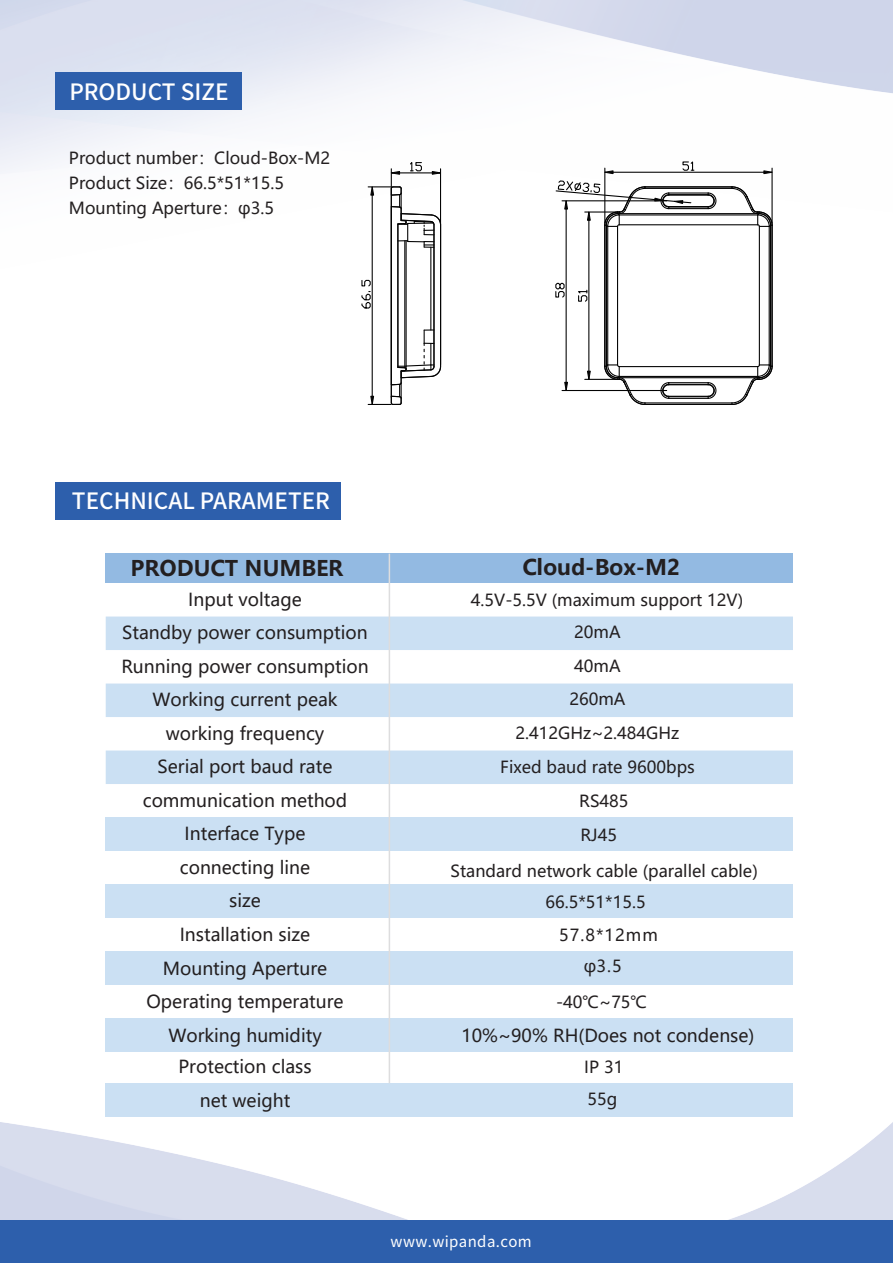
<style>
.page{position:relative;width:893px;height:1263px;background:#fff}
.page>*{position:absolute;margin:0;border:0;box-sizing:border-box;transform-origin:0 0}
.t1{font:500 22.5px "Source Han Sans CN";color:#fff}
.t2{font:700 21.45px "Microsoft Ya Hei";color:#231f20}
.t3{font:17.7px/33.5px "Microsoft Ya Hei";color:#231f20;text-align:center}
.t4{font:16.5px/33.6px "Microsoft Ya Hei";color:#231f20}
.t5{font:16.5px/33.5px "Microsoft Ya Hei";letter-spacing:.06em;color:#231f20}
.t6{font:15px "Source Han Sans CN";letter-spacing:.025em;color:#fff}
</style>
<div class="page">
<img style="left:0;top:0;width:893px;height:1220px">
<div style="left:106px;top:884px;width:687px;height:34px;background:#cbe0f3"></div>
<div style="left:106px;top:554px;width:687px;height:29px;background:#93bae2"></div>
<div style="left:106px;top:616px;width:687px;height:34px;background:#cbe0f3"></div>
<div style="left:106px;top:683px;width:687px;height:34px;background:#cbe0f3"></div>
<div style="left:106px;top:951px;width:687px;height:34px;background:#cbe0f3"></div>
<div style="left:106px;top:1018px;width:687px;height:34px;background:#cbe0f3"></div>
<div style="left:106px;top:1083px;width:687px;height:34px;background:#cbe0f3"></div>
<div style="left:106px;top:750px;width:687px;height:34px;background:#cbe0f3"></div>
<div style="left:106px;top:817px;width:687px;height:34px;background:#cbe0f3"></div>
<div style="left:0;top:1220px;width:893px;height:43px;background:#2d5fac"></div>
<div style="left:56px;top:72px;width:186px;height:38px;background:#2d5fac"></div>
<hr style="left:645px;top:186px;width:87px;height:1px;background:#030303">
<hr style="left:645px;top:188px;width:87px;height:1px;background:#030303">
<hr style="left:669px;top:192px;width:39px;height:2px;background:#030303">
<hr style="left:669px;top:194px;width:39px;height:1px;background:#030303">
<hr style="left:669px;top:195px;width:39px;height:1px;background:#030303">
<hr style="left:604px;top:225px;width:1px;height:141px;background:#030303">
<hr style="left:669px;top:206px;width:39px;height:2px;background:#030303">
<hr style="left:669px;top:208px;width:39px;height:1px;background:#030303">
<hr style="left:606px;top:225px;width:1px;height:141px;background:#030303">
<hr style="left:607px;top:226px;width:1px;height:139px;background:#030303">
<hr style="left:618px;top:213px;width:141px;height:1px;background:#030303">
<hr style="left:619px;top:214px;width:139px;height:1px;background:#030303">
<hr style="left:617px;top:226px;width:1px;height:139px;background:#030303">
<hr style="left:619px;top:224px;width:139px;height:1px;background:#030303">
<svg style="left:660px;top:382px;width:10px;height:17px"></svg>
<svg style="left:707px;top:192px;width:10px;height:18px"></svg>
<svg style="left:707px;top:382px;width:10px;height:17px"></svg>
<svg style="left:731px;top:186px;width:42px;height:42px"></svg>
<hr style="left:759px;top:226px;width:1px;height:139px;background:#030303">
<hr style="left:619px;top:366px;width:139px;height:1px;background:#030303">
<hr style="left:769px;top:226px;width:1px;height:139px;background:#030303">
<hr style="left:619px;top:376px;width:139px;height:1px;background:#030303">
<hr style="left:770px;top:225px;width:1px;height:141px;background:#030303">
<hr style="left:771px;top:225px;width:2px;height:141px;background:#030303">
<hr style="left:618px;top:377px;width:141px;height:1px;background:#030303">
<hr style="left:669px;top:382px;width:39px;height:1px;background:#030303">
<hr style="left:669px;top:384px;width:39px;height:1px;background:#030303">
<svg style="left:731px;top:363px;width:42px;height:43px"></svg>
<svg style="left:604px;top:363px;width:42px;height:43px"></svg>
<hr style="left:669px;top:396px;width:39px;height:1px;background:#030303">
<hr style="left:669px;top:398px;width:39px;height:1px;background:#030303">
<hr style="left:645px;top:402px;width:87px;height:1px;background:#030303">
<hr style="left:645px;top:404px;width:87px;height:1px;background:#030303">
<hr style="left:771px;top:168px;width:2px;height:55px;background:#030303">
<hr style="left:613px;top:172px;width:151px;height:1px;background:#030303">
<svg style="left:763px;top:170px;width:16px;height:5px"></svg>
<hr style="left:585px;top:379px;width:33px;height:1px;background:#030303">
<hr style="left:588px;top:220px;width:1px;height:151px;background:#030303">
<svg style="left:586px;top:370px;width:5px;height:16px"></svg>
<svg style="left:576px;top:290px;width:12px;height:13px"></svg>
<hr style="left:562px;top:390px;width:105px;height:1px;background:#030303">
<hr style="left:566px;top:209px;width:1px;height:173px;background:#030303">
<svg style="left:563px;top:381px;width:6px;height:16px"></svg>
<svg style="left:555px;top:282px;width:10px;height:17px"></svg>
<svg style="left:555px;top:159px;width:139px;height:69px"></svg>
<div style="left:56px;top:482px;width:285px;height:38px;background:#2d5fac"></div>
<svg style="left:361px;top:160px;width:86px;height:251px"></svg>
<hr style="left:389px;top:554px;width:1px;height:529px;background:#ddddde">
<p class="t1" style="left:69px;top:79px;width:161px">PRODUCT SIZE</p>
<p class="t4" style="left:69px;top:145px;width:263px;line-height:25.2px">Product number：Cloud-Box-M2<br>Product Size：66.5*51*15.5<br>Mounting Aperture：φ3.5</p>
<p class="t1" style="left:72px;top:488px;width:260px">TECHNICAL PARAMETER</p>
<p class="t2" style="left:130px;top:553px;width:214px">PRODUCT NUMBER</p>
<p class="t2" style="left:522px;top:552px;width:160px">Cloud-Box-M2</p>
<p class="t3" style="left:121px;top:582px;width:249px">Input voltage<br>Standby power consumption<br>Running power consumption<br>Working current peak</p>
<p class="t4" style="left:471px;top:583px;width:274px">4.5V-5.5V (maximum support 12V)</p>
<p class="t4" style="left:516px;top:615px;width:165px;text-align:center">20mA<br>40mA<br>260mA<br>2.412GHz~2.484GHz</p>
<p class="t3" style="left:143px;top:716px;width:206px">working frequency<br>Serial port baud rate communication method<br>Interface Type connecting line<br>size</p>
<p class="t4" style="left:500px;top:750px;width:196px">Fixed baud rate 9600bps</p>
<p class="t4" style="left:579px;top:784px;width:51px">RS485<br>RJ45</p>
<p class="t4" style="left:451px;top:853px;width:309px">Standard network cable (parallel cable)</p>
<p class="t5" style="left:559px;top:884px;width:100px;text-indent:-14px">66.5*51*15.5<br>57.8*12mm</p>
<p class="t4" style="left:556px;top:948px;width:92px;line-height:35.5px;text-align:center">φ3.5 -40℃~75℃</p>
<p class="t3" style="left:146px;top:917px;width:199px">Installation size<br>Mounting Aperture<br>Operating temperature<br>Working humidity</p>
<p class="t3" style="left:461px;top:1018px;width:295px">10%~90% RH(Does not condense)</p>
<p class="t3" style="left:178px;top:1049px;width:135px">Protection class net weight</p>
<p class="t6" style="left:391px;top:1233px;width:143px">www.wipanda.com</p>
<p class="t4" style="left:584px;top:1051px;width:41px;line-height:31.5px">IP 31<br>55g</p>
</div>
